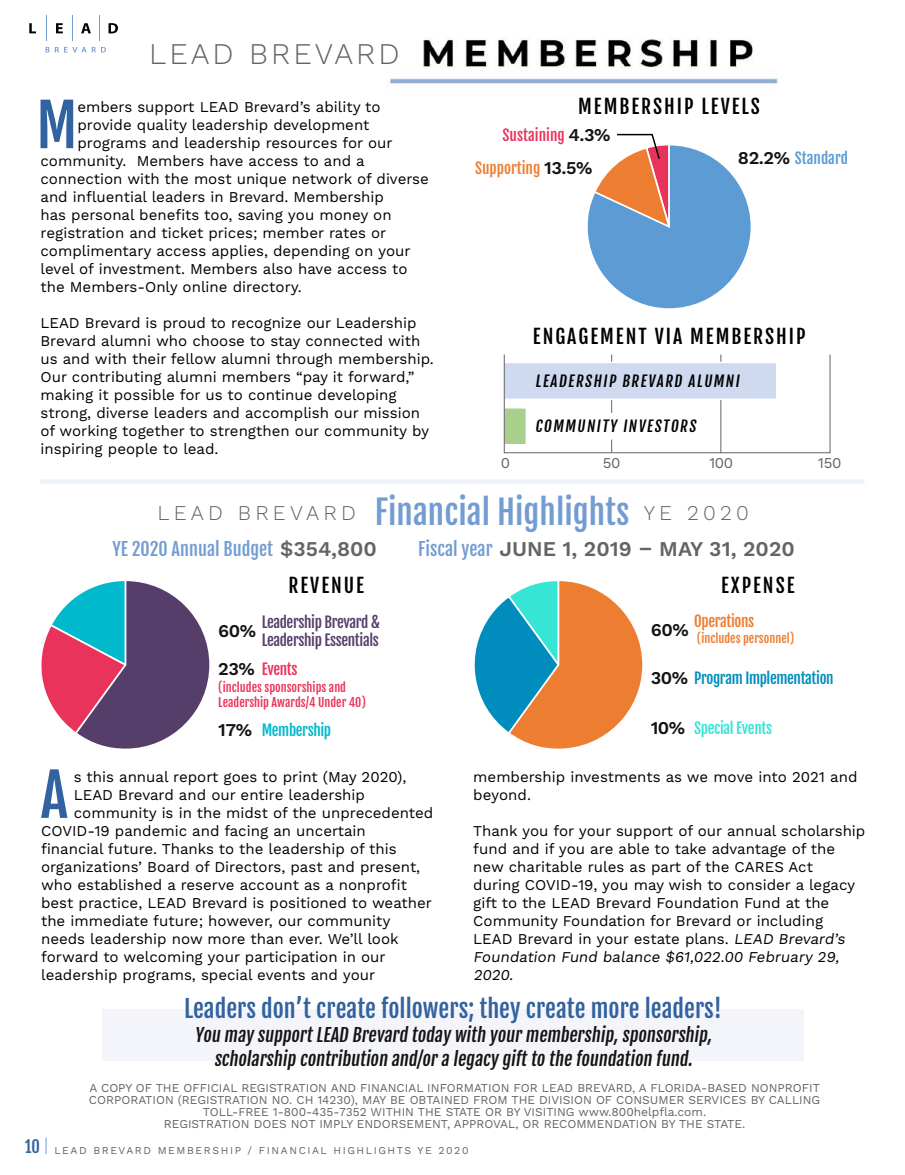
<style>
.page{position:relative;width:905px;height:1175px;background:#fff}
.page>*{position:absolute;margin:0;border:0;box-sizing:border-box;transform-origin:0 0}
.t1{font:58.2px "Fjalla One";color:#32629f}
.t2{font:33px "Fjalla One";color:#739dd2}
.t3{font:300 30px "Work Sans";letter-spacing:.1em;color:#636466}
.t4{font:24px "Fjalla One";color:#32629f}
.t5{font:600 21px "Work Sans";color:#636466}
.t6{font:19.5px "Fjalla One";letter-spacing:.1em;color:#000}
.t7{font:18px/24px "Fjalla One";color:#141414;text-align:center}
.t8{font:18px "Fjalla One";color:#739dd2}
.t9{font:600 18px "Work Sans";color:#141414}
.t10{font:16.5px "Fjalla One";color:#32629f}
.t11{font:15px/18px "Work Sans";color:#000}
.t12{font:15px "Fjalla One";color:#000}
.t13{font:15px/18px "Fjalla One";letter-spacing:-.025em;color:#563e6b}
.t14{font:15px "Fjalla One";letter-spacing:-.015em;color:#ed7d30}
.t15{font:15px "Fjalla One";letter-spacing:-.025em;color:#008dbe}
.t16{font:15px "Fjalla One";color:#e9335a}
.t17{font:15px "Fjalla One";letter-spacing:-.025em;color:#37e5d4}
.t18{font:15px "Fjalla One";color:#5c9bd3}
.t19{font:15px "Fjalla One";letter-spacing:-.025em;color:#00b9cd}
.t20{font:15px "Work Sans";letter-spacing:-.025em;color:#636466}
.t21{font:12px/12px "Work Sans";color:#636466;text-align:center}
.t22{font:12px/15px "Fjalla One";color:#e9335a}
.t23{font:12px "Fjalla One";color:#ed7d30}
.t24{font:10.5px "Work Sans";letter-spacing:.15em;color:#636466}
.s1{font-family:"Work Sans";font-weight:600;font-size:18px;color:#141414}
.s2{font-family:"Work Sans";font-weight:300;font-size:21px;color:#636466}
.s3{font-family:"Work Sans";font-weight:600;font-size:21px;color:#636466}
.s4{font-family:"Fjalla One";font-weight:400;font-size:18px;color:#739dd2}
</style>
<div class="page">
<svg style="left:46px;top:1137px;width:1px;height:17px"></svg>
<svg style="left:46px;top:47px;width:60px;height:5px"></svg>
<svg style="left:29px;top:23px;width:7px;height:10px"></svg>
<svg style="left:56px;top:23px;width:7px;height:10px"></svg>
<svg style="left:81px;top:23px;width:10px;height:10px"></svg>
<svg style="left:108px;top:23px;width:10px;height:10px"></svg>
<svg style="left:99px;top:16px;width:1px;height:25px"></svg>
<svg style="left:72px;top:16px;width:1px;height:25px"></svg>
<svg style="left:46px;top:16px;width:1px;height:25px"></svg>
<hr style="left:611px;top:354px;width:1px;height:59px;background:#636466">
<svg style="left:611px;top:439px;width:1px;height:12px"></svg>
<hr style="left:720px;top:354px;width:1px;height:99px;background:#636466">
<img style="left:386px;top:37px;width:392px;height:49px">
<svg style="left:587px;top:133px;width:164px;height:176px"></svg>
<div style="left:503px;top:407px;width:24px;height:38px;background:#a9cf8c;border:2px solid #fff"></div>
<div style="left:503px;top:362px;width:274px;height:38px;background:#cfdaf0;border:2px solid #fff"></div>
<div style="left:40px;top:479px;width:824px;height:5px;background:#eef2f9"></div>
<div style="left:504px;top:354px;width:326px;height:99px;border:1px solid #636466"></div>
<div style="left:102px;top:1009px;width:702px;height:52px;background:#f3f5fb"></div>
<svg style="left:41px;top:581px;width:169px;height:168px"></svg>
<svg style="left:474px;top:581px;width:169px;height:168px"></svg>
<h3 class="t3" style="left:149px;top:36px;width:252px">LEAD BREVARD</h3>
<h3 class="t6" style="left:578px;top:95px;width:183px">MEMBERSHIP LEVELS</h3>
<h1 class="t1" style="left:36px;top:89px;width:42px">M</h1>
<p class="t11" style="left:77px;top:99px;width:305px">embers support LEAD Brevard’s ability to</p>
<p class="t11" style="left:77px;top:117px;width:294px">provide quality leadership development</p>
<p class="t11" style="left:77px;top:135px;width:317px">programs and leadership resources for our</p>
<p class="t11" style="left:40px;top:153px;width:326px">community. Members have access to and a</p>
<p class="t11" style="left:40px;top:171px;width:390px">connection with the most unique network of diverse</p>
<p class="t11" style="left:40px;top:189px;width:345px">and influential leaders in Brevard. Membership</p>
<p class="t11" style="left:40px;top:207px;width:353px">has personal benefits too, saving you money on</p>
<p class="t11" style="left:40px;top:225px;width:347px">registration and ticket prices; member rates or</p>
<p class="t11" style="left:40px;top:243px;width:371px">complimentary access applies, depending on your</p>
<p class="t11" style="left:40px;top:261px;width:368px">level of investment. Members also have access to</p>
<p class="t11" style="left:40px;top:279px;width:263px">the Members-Only online directory.</p>
<p class="t11" style="left:40px;top:315px;width:395px">LEAD Brevard is proud to recognize our Leadership Brevard alumni who choose to stay connected with us and with their fellow alumni through membership.<br>Our contributing alumni members “pay it forward,” making it possible for us to continue developing strong, diverse leaders and accomplish our mission of working together to strengthen our community by inspiring people to lead.</p>
<p class="t16" style="left:502px;top:126px;width:109px">Sustaining <span class="s1">4.3%</span></p>
<p class="t18" style="left:738px;top:149px;width:112px"><span class="s1">82.2%</span> Standard</p>
<p class="t14" style="left:475px;top:159px;width:119px">Supporting <span class="s1">13.5%</span></p>
<h3 class="t6" style="left:533px;top:325px;width:274px">ENGAGEMENT VIA MEMBERSHIP</h3>
<p class="t12" style="left:535px;top:372px;width:208px">LEADERSHIP BREVARD ALUMNI</p>
<p class="t12" style="left:535px;top:417px;width:165px">COMMUNITY INVESTORS</p>
<p class="t20" style="left:501px;top:454px;width:11px">0</p>
<p class="t20" style="left:709px;top:454px;width:26px">100</p>
<p class="t20" style="left:818px;top:454px;width:25px">150</p>
<h2 class="t2" style="left:157px;top:491px;width:593px"><span class="s2">L E A D B R E VA R D</span> Financial Highlights <span class="s2">Y E 2 0 2 0</span></h2>
<p class="t20" style="left:602px;top:454px;width:19px">50</p>
<p class="t8" style="left:112px;top:538px;width:266px">YE 2020 Annual Budget <span class="s3">$354,800</span></p>
<h3 class="t5" style="left:418px;top:537px;width:378px"><span class="s4">Fiscal year</span> JUNE 1, 2019 – MAY 31, 2020</h3>
<h3 class="t6" style="left:288px;top:573px;width:77px">REVENUE</h3>
<h3 class="t6" style="left:721px;top:573px;width:75px">EXPENSE</h3>
<p class="t9" style="left:218px;top:620px;width:39px">60%</p>
<p class="t13" style="left:262px;top:613px;width:120px">Leadership Brevard &amp;<br>Leadership Essentials</p>
<p class="t9" style="left:650px;top:619px;width:39px">60%</p>
<p class="t14" style="left:694px;top:611px;width:62px">Operations</p>
<p class="t23" style="left:696px;top:631px;width:99px">(includes personnel)</p>
<p class="t16" style="left:218px;top:660px;width:81px"><span class="s1">23%</span> Events</p>
<p class="t22" style="left:218px;top:679px;width:149px">(includes sponsorships and<br>Leadership Awards/4 Under 40)</p>
<p class="t15" style="left:650px;top:669px;width:184px"><span class="s1">30%</span> Program Implementation</p>
<p class="t19" style="left:218px;top:720px;width:114px"><span class="s1">17%</span> Membership</p>
<p class="t17" style="left:650px;top:719px;width:123px"><span class="s1">10%</span> Special Events</p>
<h1 class="t1" style="left:41px;top:759px;width:29px">A</h1>
<p class="t11" style="left:74px;top:768px;width:334px">s this annual report goes to print (May 2020),</p>
<p class="t11" style="left:74px;top:786px;width:292px">LEAD Brevard and our entire leadership</p>
<p class="t11" style="left:74px;top:804px;width:361px">community is in the midst of the unprecedented</p>
<p class="t11" style="left:41px;top:822px;width:326px">COVID-19 pandemic and facing an uncertain</p>
<p class="t11" style="left:41px;top:840px;width:357px">financial future. Thanks to the leadership of this</p>
<p class="t11" style="left:41px;top:858px;width:381px">organizations’ Board of Directors, past and present,</p>
<p class="t11" style="left:41px;top:876px;width:367px">who established a reserve account as a nonprofit</p>
<p class="t11" style="left:41px;top:894px;width:392px">best practice, LEAD Brevard is positioned to weather</p>
<p class="t11" style="left:41px;top:912px;width:351px">the immediate future; however, our community</p>
<p class="t11" style="left:41px;top:930px;width:359px">needs leadership now more than ever. We’ll look</p>
<p class="t11" style="left:41px;top:948px;width:346px">forward to welcoming your participation in our</p>
<p class="t11" style="left:41px;top:966px;width:336px">leadership programs, special events and your</p>
<p class="t11" style="left:473px;top:768px;width:385px">membership investments as we move into 2021 and beyond.</p>
<p class="t11" style="left:473px;top:822px;width:393px">Thank you for your support of our annual scholarship fund and if you are able to take advantage of the new charitable rules as part of the CARES Act<br>during COVID-19, you may wish to consider a legacy gift to the LEAD Brevard Foundation Fund at the Community Foundation for Brevard or including LEAD Brevard in your estate plans. LEAD Brevard’s Foundation Fund balance $61,022.00 February 29, 2020.</p>
<p class="t10" style="left:25px;top:1136px;width:17px">10</p>
<h3 class="t4" style="left:184px;top:993px;width:539px">Leaders don’t create followers; they create more leaders!</h3>
<p class="t7" style="left:194px;top:1023px;width:522px">You may support LEAD Brevard today with your membership,sponsorship, scholarship contribution and/or a legacy gift to the foundation fund.</p>
<p class="t21" style="left:89px;top:1082px;width:733px">A COPY OF THE OFFICIAL REGISTRATION AND FINANCIAL INFORMATION FOR LEAD BREVARD, A FLORIDA-BASED NONPROFIT CORPORATION (REGISTRATION NO. CH 14230), MAY BE OBTAINED FROM THE DIVISION OF CONSUMER SERVICES BY CALLING TOLL-FREE 1-800-435-7352 WITHIN THE STATE OR BY VISITING www.800helpfla.com.<br>REGISTRATION DOES NOT IMPLY ENDORSEMENT, APPROVAL, OR RECOMMENDATION BY THE STATE.</p>
<p class="t24" style="left:54px;top:1143px;width:415px">LEAD BREVARD MEMBERSHIP / FINANCIAL HIGHLIGHTS YE 2020</p>
</div>
